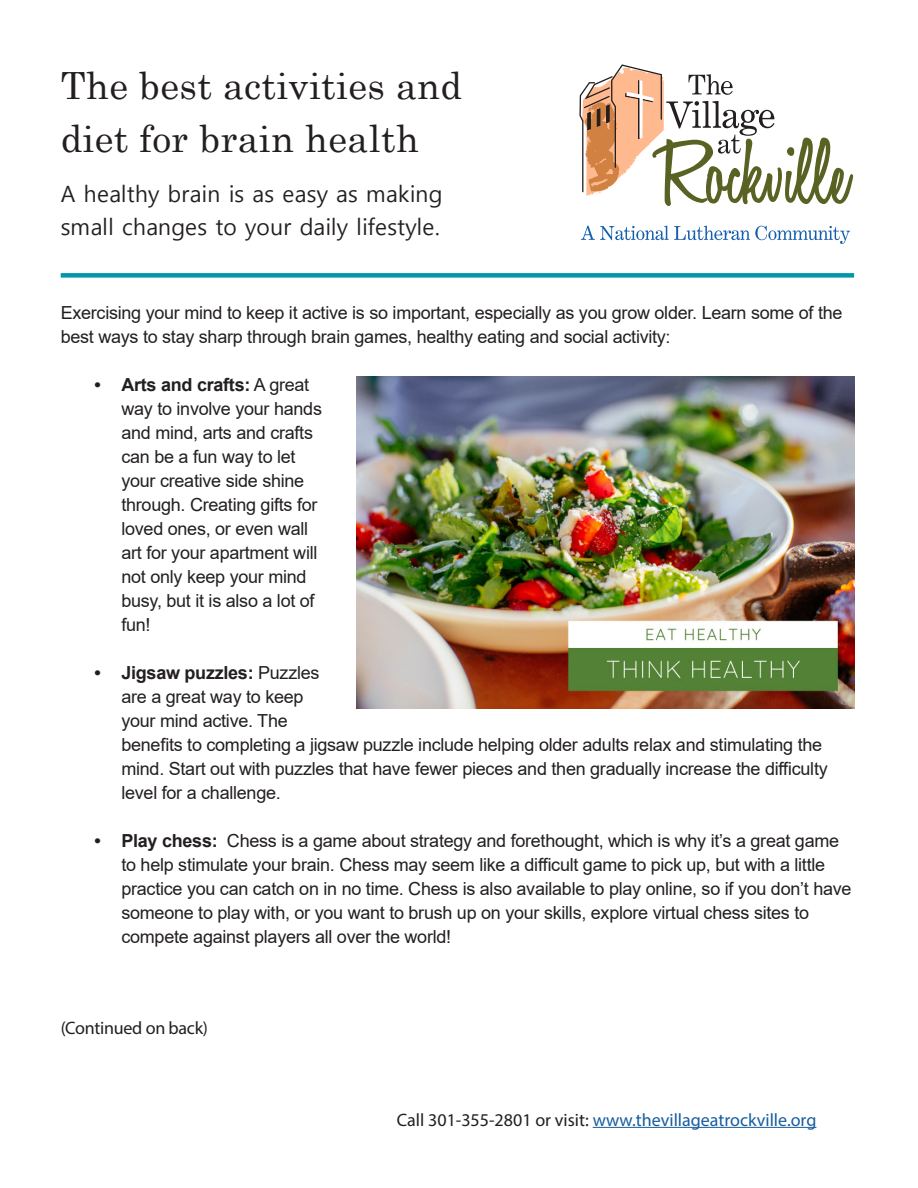
<style>
.page{position:relative;width:918px;height:1188px;background:#fff}
.page>*{position:absolute;margin:0;border:0;box-sizing:border-box;transform-origin:0 0}
.t1{font:37.5px/52.5px "Century Schoolbook";letter-spacing:.01em;color:#231f20}
.t2{font:22.5px/33px "Malgun Gothic";letter-spacing:.01em;color:#231f20}
.t3{font:18px/24px "Arial";letter-spacing:-.015em;color:#231f20}
.t4{font:18px "Myriad Pro";color:#175d9e}
.t5{font:18px "Myriad Pro";letter-spacing:-.015em;color:#231f20}
.s1{font-weight:700}
.s2{color:#231f20}
</style>
<div class="page">
<div style="left:61px;top:273px;width:793px;height:5px;background:#0097ab"></div>
<hr style="left:593px;top:1127px;width:223px;height:1px;background:#175d9e">
<svg style="left:579px;top:64px;width:274px;height:142px"></svg>
<svg style="left:581px;top:226px;width:269px;height:18px"></svg>
<img style="left:356px;top:377px;width:498px;height:331px">
<p class="t1" style="left:61px;top:56px;width:403px">The best activities and diet for brain health</p>
<p class="t2" style="left:61px;top:178px;width:383px">A healthy brain is as easy as making small changes to your daily lifestyle.</p>
<p class="t3" style="left:61px;top:301px;width:783px">Exercising your mind to keep it active is so important, especially as you grow older. Learn some of the best ways to stay sharp through brain games, healthy eating and social activity:</p>
<p class="t3" style="left:121px;top:373px;width:202px;text-indent:-27px"><span class="s1">• Arts and crafts:</span> A great way to involve your hands and mind, arts and crafts can be a fun way to let your creative side shine through. Creating gifts for loved ones, or even wall art for your apartment will not only keep your mind busy, but it is also a lot of fun!</p>
<p class="t3" style="left:121px;top:661px;width:708px;text-indent:-27px"><span class="s1">• Jigsaw puzzles:</span> Puzzles<br>are a great way to keep<br>your mind active. The<br>benefits to completing a jigsaw puzzle include helping older adults relax and stimulating the mind. Start out with puzzles that have fewer pieces and then gradually increase the difficulty level for a challenge.</p>
<p class="t3" style="left:121px;top:829px;width:732px;text-indent:-27px"><span class="s1">• Play chess:</span> Chess is a game about strategy and forethought, which is why it’s a great game to help stimulate your brain. Chess may seem like a difficult game to pick up, but with a little practice you can catch on in no time. Chess is also available to play online, so if you don’t have someone to play with, or you want to brush up on your skills, explore virtual chess sites to compete against players all over the world!</p>
<p class="t5" style="left:61px;top:1016px;width:149px">(Continued on back)</p>
<p class="t4" style="left:397px;top:1108px;width:421px"><span class="s2">Call 301-355-2801 or visit:</span> www.thevillageatrockville.org</p>
</div>
